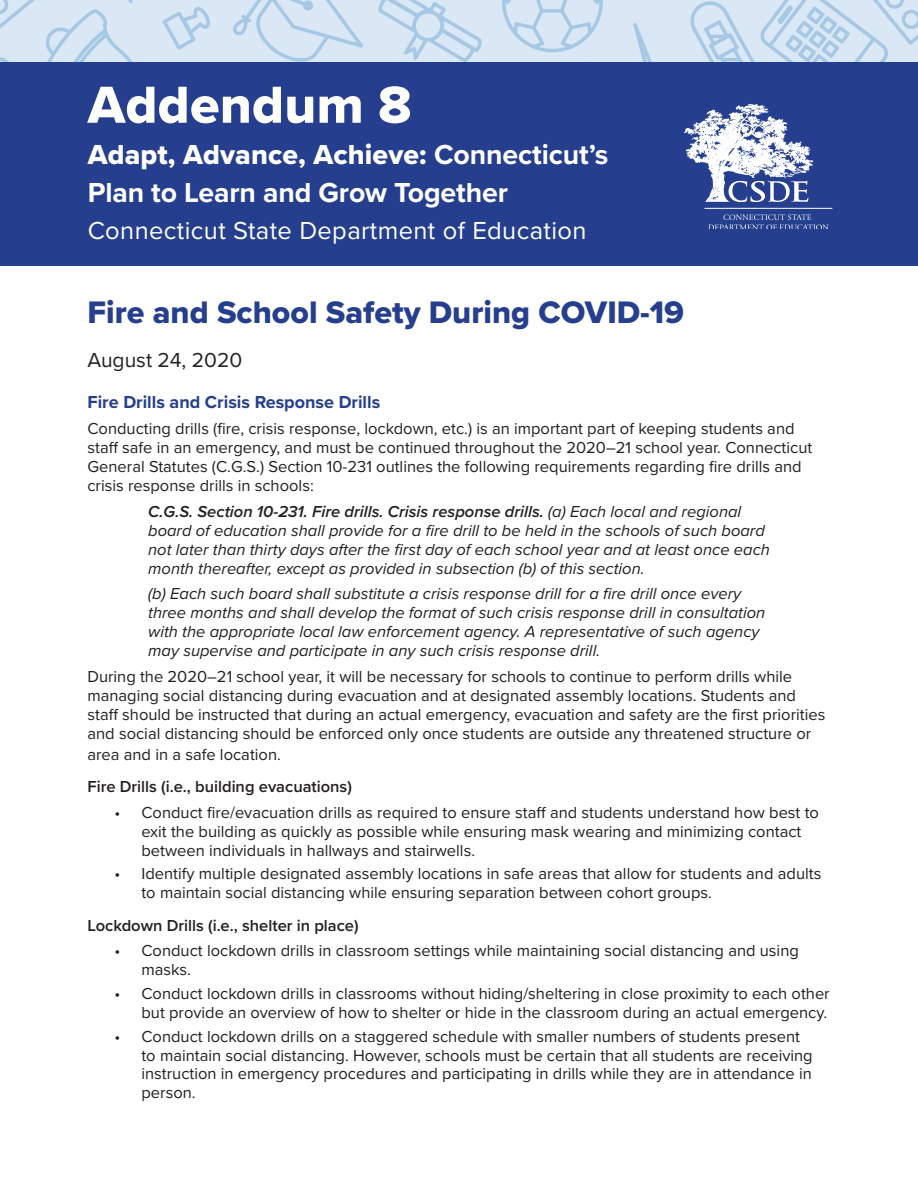
<style>
.page{position:relative;width:918px;height:1188px;background:#fff}
.page>*{position:absolute;margin:0;border:0;box-sizing:border-box;transform-origin:0 0}
.t1{font:54px "Proxima Nova Extrabld";letter-spacing:.005em;color:#fff}
.t2{font:32.25px "Proxima Nova Extrabld";color:#253f8e}
.t3{font:700 28.5px/37.8px "Proxima Nova";letter-spacing:-.005em;color:#fff}
.t4{font:25.5px "Proxima Nova";letter-spacing:.015em;color:#fff}
.t5{font:21px "Proxima Nova";color:#231f20}
.H2__question{font:700 18px "Proxima Nova";color:#253f8e}
.body_last_answer{font:16.5px/19px "Proxima Nova";color:#231f20}
.body_answer_paragrap{font:italic 16.5px/18.9px "Proxima Nova";color:#231f20}
.body_answer_paragrap-2{font:16.5px/19px "Proxima Nova";color:#231f20}
.t6{font:600 16.5px "Proxima Nova";color:#231f20}
.s1{font-family:"Proxima Nova Extrabld";font-weight:400}
.s2{font-weight:600}
</style>
<div class="page">
<img style="left:0;top:0;width:918px;height:63px">
<div style="left:0;top:63px;width:918px;height:203px;background:#253f8e"></div>
<svg style="left:708px;top:214px;width:121px;height:15px"></svg>
<svg style="left:684px;top:104px;width:129px;height:98px"></svg>
<hr style="left:705px;top:208px;width:127px;height:1px;background:#fff">
<p class="t1" style="left:88px;top:64px;width:325px">Addendum 8</p>
<p class="t3" style="left:88px;top:135px;width:522px"><span class="s1">Adapt, Advance, Achieve:</span> Connecticut’s<br>Plan to Learn and Grow Together</p>
<p class="t4" style="left:88px;top:211px;width:500px">Connecticut State Department of Education</p>
<p class="t2" style="left:87px;top:288px;width:598px">Fire and School Safety During COVID-19</p>
<p class="t5" style="left:87px;top:345px;width:156px">August 24, 2020</p>
<p class="H2__question" style="left:87px;top:389px;width:294px">Fire Drills and Crisis Response Drills</p>
<p class="body_answer_paragrap-2" style="left:87px;top:418px;width:726px">Conducting drills (fire, crisis response, lockdown, etc.) is an important part of keeping students and staff safe in an emergency, and must be continued throughout the 2020–21 school year. Connecticut General Statutes (C.G.S.) Section 10-231 outlines the following requirements regarding fire drills and crisis response drills in schools:</p>
<p class="body_answer_paragrap" style="left:148px;top:501px;width:623px"><span class="s2">C.G.S. Section 10-231. Fire drills. Crisis response drills.</span> (a) Each local and regional board of education shall provide for a fire drill to be held in the schools of such board not later than thirty days after the first day of each school year and at least once each month thereafter, except as provided in subsection (b) of this section.</p>
<p class="body_answer_paragrap" style="left:148px;top:584px;width:619px">(b) Each such board shall substitute a crisis response drill for a fire drill once every three months and shall develop the format of such crisis response drill in consultation with the appropriate local law enforcement agency. A representative of such agency may supervise and participate in any such crisis response drill.</p>
<p class="body_last_answer" style="left:87px;top:666px;width:739px">During the 2020–21 school year, it will be necessary for schools to continue to perform drills while managing social distancing during evacuation and at designated assembly locations. Students and staff should be instructed that during an actual emergency, evacuation and safety are the first priorities and social distancing should be enforced only once students are outside any threatened structure or</p>
<p class="body_last_answer" style="left:87px;top:744px;width:195px">area and in a safe location.</p>
<h3 class="t6" style="left:87px;top:774px;width:266px">Fire Drills (i.e., building evacuations)</h3>
<p class="body_last_answer" style="left:141px;top:802px;width:679px;text-indent:-27px">• Conduct fire/evacuation drills as required to ensure staff and students understand how best to exit the building as quickly as possible while ensuring mask wearing and minimizing contact between individuals in hallways and stairwells.</p>
<p class="body_last_answer" style="left:141px;top:864px;width:681px;text-indent:-27px">• Identify multiple designated assembly locations in safe areas that allow for students and adults to maintain social distancing while ensuring separation between cohort groups.</p>
<h3 class="t6" style="left:87px;top:913px;width:273px">Lockdown Drills (i.e., shelter in place)</h3>
<p class="body_last_answer" style="left:141px;top:941px;width:659px;text-indent:-27px">• Conduct lockdown drills in classroom settings while maintaining social distancing and using masks.</p>
<p class="body_last_answer" style="left:114px;top:983px;width:717px;text-align:right">• Conduct lockdown drills in classrooms without hiding/sheltering in close proximity to each other but provide an overview of how to shelter or hide in the classroom during an actual emergency.</p>
<p class="body_last_answer" style="left:141px;top:1026px;width:673px;text-indent:-27px">• Conduct lockdown drills on a staggered schedule with smaller numbers of students present to maintain social distancing. However, schools must be certain that all students are receiving instruction in emergency procedures and participating in drills while they are in attendance in person.</p>
</div>
